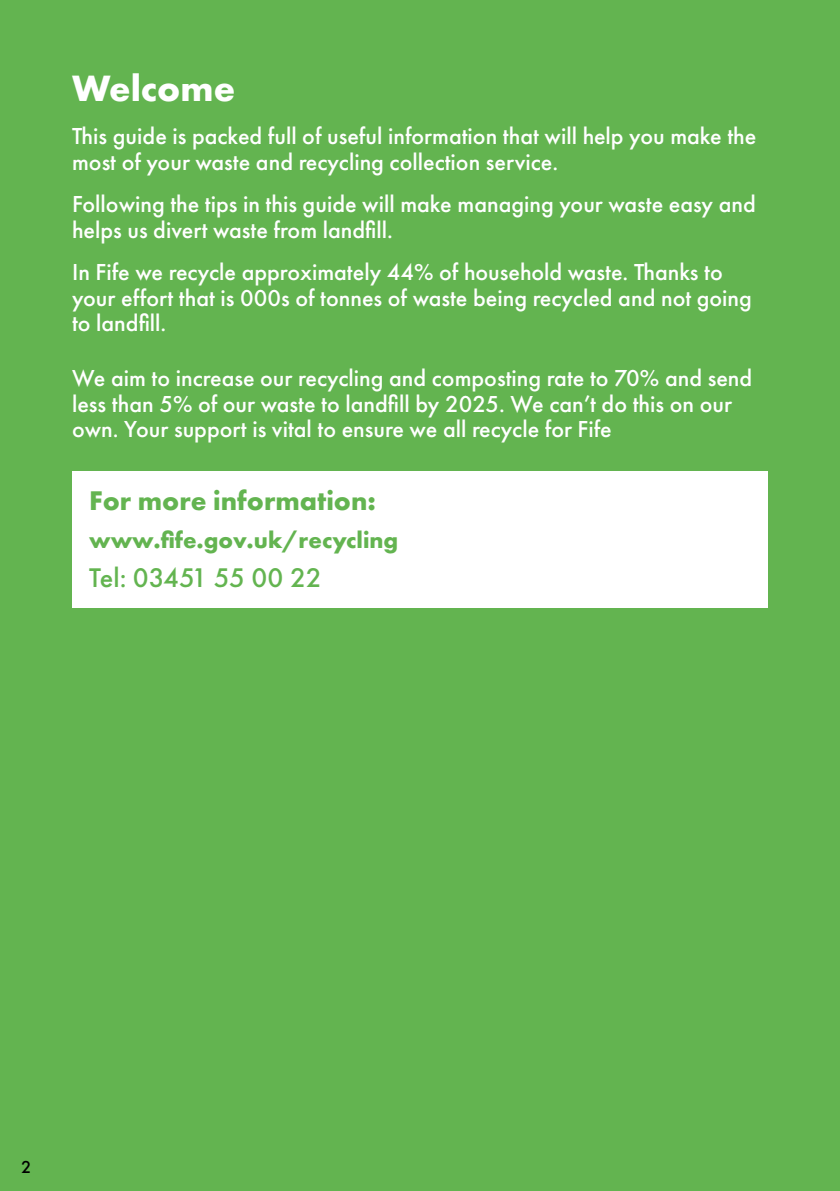
<style>
.page{position:relative;width:840px;height:1191px;background:#fff}
.page>*{position:absolute;margin:0;border:0;box-sizing:border-box;transform-origin:0 0}
.t1{font:700 38px "Futura PT";color:#fff}
.t2{font:700 28px "Futura PT";color:#63b450}
.t3{font:500 28px "Futura PT";color:#63b450}
.t4{font:500 24px/25.8px "Futura PT";color:#fff}
.t5{font:700 24px "Futura PT";color:#63b450}
.t6{font:500 18px "Futura PT";color:#000}
</style>
<div class="page">
<div style="left:0;top:0;width:839px;height:1191px;background:#63b450"></div>
<div style="left:72px;top:471px;width:695px;height:137px;background:#fff"></div>
<h1 class="t1" style="left:72px;top:64px;width:165px">Welcome</h1>
<p class="t4" style="left:72px;top:123px;width:685px">This guide is packed full of useful information that will help you make the most of your waste and recycling collection service.</p>
<p class="t4" style="left:72px;top:191px;width:685px">Following the tips in this guide will make managing your waste easy and helps us divert waste from landfill.</p>
<p class="t4" style="left:72px;top:259px;width:681px">In Fife we recycle approximately 44% of household waste. Thanks to your effort that is 000s of tonnes of waste being recycled and not going to landfill.</p>
<p class="t4" style="left:72px;top:365px;width:681px">We aim to increase our recycling and composting rate to 70% and send less than 5% of our waste to landfill by 2025. We can’t do this on our own. Your support is vital to ensure we all recycle for Fife</p>
<p class="t2" style="left:89px;top:482px;width:288px">For more information:</p>
<p class="t5" style="left:89px;top:525px;width:310px">www.fife.gov.uk/recycling</p>
<p class="t3" style="left:89px;top:561px;width:234px">Tel: 03451 55 00 22</p>
<p class="t6" style="left:21px;top:1156px;width:12px">2</p>
</div>
